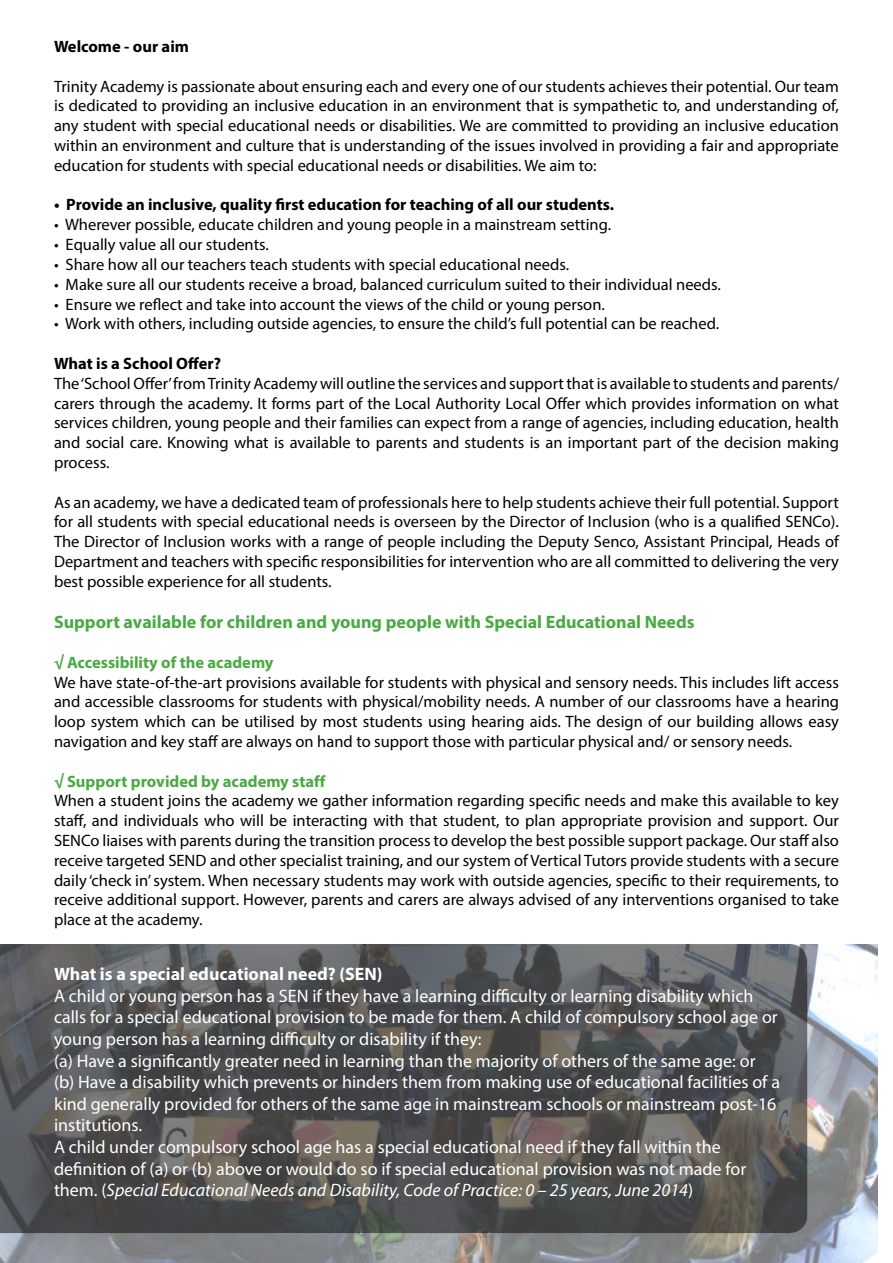
<style>
.page{position:relative;width:893px;height:1263px;background:#fff}
.page>*{position:absolute;margin:0;border:0;box-sizing:border-box;transform-origin:0 0}
.t1{font:18px/21.6px "Myriad Pro";color:#fff}
.t2{font:700 18px "Myriad Pro";color:#49aa42}
.t3{font:700 18px "Myriad Pro";color:#fff}
.t4{font:16.5px/19.8px "Myriad Pro";color:#000;text-align:justify}
.t5{font:700 16.5px "Myriad Pro";color:#000}
.t6{font:700 16.5px "Myriad Pro";color:#49aa42}
.s1{font-style:italic}
</style>
<div class="page">
<img style="left:0;top:944px;width:877px;height:319px">
<svg style="left:0;top:944px;width:807px;height:289px;background:#535454"></svg>
<p class="t5" style="left:54px;top:36px;width:137px">Welcome - our aim</p>
<p class="t4" style="left:54px;top:76px;width:786px">Trinity Academy is passionate about ensuring each and every one of our students achieves their potential. Our team is dedicated to providing an inclusive education in an environment that is sympathetic to, and understanding of, any student with special educational needs or disabilities. We are committed to providing an inclusive education within an environment and culture that is understanding of the issues involved in providing a fair and appropriate education for students with special educational needs or disabilities. We aim to:</p>
<p class="t5" style="left:54px;top:194px;width:562px">• Provide an inclusive, quality first education for teaching of all our students.</p>
<p class="t4" style="left:54px;top:215px;width:559px">• Wherever possible, educate children and young people in a mainstream setting.</p>
<p class="t4" style="left:54px;top:234px;width:216px">• Equally value all our students.</p>
<p class="t4" style="left:54px;top:254px;width:517px">• Share how all our teachers teach students with special educational needs.</p>
<p class="t4" style="left:54px;top:274px;width:668px">• Make sure all our students receive a broad, balanced curriculum suited to their individual needs.</p>
<p class="t4" style="left:54px;top:294px;width:552px">• Ensure we reflect and take into account the views of the child or young person.</p>
<p class="t4" style="left:54px;top:314px;width:667px">• Work with others, including outside agencies, to ensure the child’s full potential can be reached.</p>
<p class="t5" style="left:54px;top:353px;width:169px">What is a School Offer?</p>
<p class="t4" style="left:54px;top:373px;width:787px">The ‘School Offer’ from Trinity Academy will outline the services and support that is available to students and parents/ carers through the academy. It forms part of the Local Authority Local Offer which provides information on what services children, young people and their families can expect from a range of agencies, including education, health and social care. Knowing what is available to parents and students is an important part of the decision making process.</p>
<p class="t4" style="left:54px;top:492px;width:786px">As an academy, we have a dedicated team of professionals here to help students achieve their full potential. Support for all students with special educational needs is overseen by the Director of Inclusion (who is a qualified SENCo).<br>The Director of Inclusion works with a range of people including the Deputy Senco, Assistant Principal, Heads of Department and teachers with specific responsibilities for intervention who are all committed to delivering the very best possible experience for all students.</p>
<p class="t2" style="left:54px;top:610px;width:642px">Support available for children and young people with Special Educational Needs</p>
<p class="t6" style="left:54px;top:651px;width:221px">√ Accessibility of the academy</p>
<p class="t4" style="left:54px;top:672px;width:786px">We have state-of-the-art provisions available for students with physical and sensory needs. This includes lift access and accessible classrooms for students with physical/mobility needs. A number of our classrooms have a hearing loop system which can be utilised by most students using hearing aids. The design of our building allows easy navigation and key staff are always on hand to support those with particular physical and/ or sensory needs.</p>
<p class="t6" style="left:54px;top:770px;width:273px">√ Support provided by academy staff</p>
<p class="t4" style="left:54px;top:791px;width:786px">When a student joins the academy we gather information regarding specific needs and make this available to key staff, and individuals who will be interacting with that student, to plan appropriate provision and support. Our SENCo liaises with parents during the transition process to develop the best possible support package. Our staff also receive targeted SEND and other specialist training, and our system of Vertical Tutors provide students with a secure daily ‘check in’ system. When necessary students may work with outside agencies, specific to their requirements, to receive additional support. However, parents and carers are always advised of any interventions organised to take place at the academy.</p>
<p class="t3" style="left:54px;top:962px;width:330px">What is a special educational need? (SEN)</p>
<p class="t1" style="left:54px;top:985px;width:727px">A child or young person has a SEN if they have a learning difficulty or learning disability which calls for a special educational provision to be made for them. A child of compulsory school age or young person has a learning difficulty or disability if they:<br>(a) Have a significantly greater need in learning than the majority of others of the same age: or (b) Have a disability which prevents or hinders them from making use of educational facilities of a kind generally provided for others of the same age in mainstream schools or mainstream post-16 institutions.<br>A child under compulsory school age has a special educational need if they fall within the definition of (a) or (b) above or would do so if special educational provision was not made for them. (<span class="s1">Special Educational Needs and Disability, Code of Practice: 0 – 25 years, June 2014</span>)</p>
</div>
